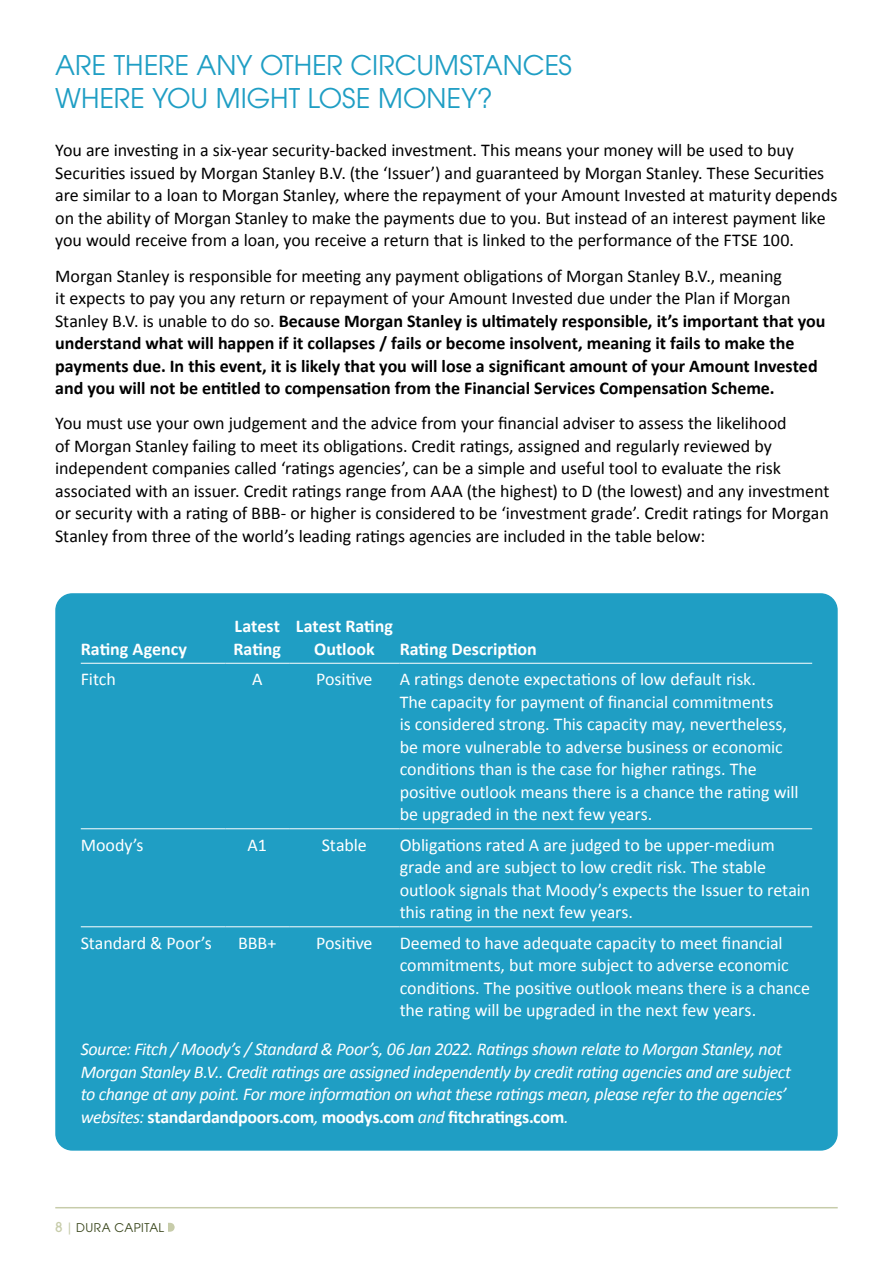
<style>
.page{position:relative;width:893px;height:1263px;background:#fff}
.page>*{position:absolute;margin:0;border:0;box-sizing:border-box;transform-origin:0 0}
.head_1{font:27px/33px "ITC Avant Garde Pro";color:#1f9ec4}
.main_copy{font:18px/22.5px "Calibri";letter-spacing:-.005em;color:#000}
.cover_sub_text{font:18px/22.5px "Calibri";letter-spacing:-.005em;color:#fff}
.main_copy-2{font:700 18px/22.5px "Calibri";color:#000}
.main_copy-3{font:italic 18px/22.5px "Calibri";letter-spacing:-.025em;color:#fff}
.cover_sub_text-2{font:700 18px/22.5px "Calibri";color:#fff}
.t1{font:12px "ITC Avant Garde Pro";letter-spacing:.035em;color:#374419}
.s1{font-weight:400}
.s2{font-weight:700;font-style:normal}
.s3{font-weight:500;font-size:13.5px;color:#c7ccaa}
.s4{font-family:"Calibri";font-size:13.5px;color:#c7ccaa}
</style>
<div class="page">
<svg style="left:168px;top:1223px;width:7px;height:9px"></svg>
<hr style="left:55px;top:1207px;width:783px;height:1px;background:#c7ccaa">
<div style="left:55px;top:593px;width:783px;height:558px;background:#1f9ec4;border-radius:17px"></div>
<hr style="left:81px;top:663px;width:144px;height:1px;background:#fff">
<hr style="left:225px;top:663px;width:64px;height:1px;background:#fff">
<hr style="left:289px;top:663px;width:111px;height:1px;background:#fff">
<hr style="left:400px;top:663px;width:412px;height:1px;background:#fff">
<hr style="left:81px;top:828px;width:144px;height:1px;background:#fff">
<hr style="left:225px;top:828px;width:64px;height:1px;background:#fff">
<hr style="left:289px;top:828px;width:111px;height:1px;background:#fff">
<hr style="left:400px;top:828px;width:412px;height:1px;background:#fff">
<hr style="left:81px;top:926px;width:144px;height:1px;background:#fff">
<hr style="left:225px;top:926px;width:64px;height:1px;background:#fff">
<hr style="left:289px;top:926px;width:111px;height:1px;background:#fff">
<hr style="left:400px;top:926px;width:412px;height:1px;background:#fff">
<p class="head_1" style="left:55px;top:49px;width:518px">ARE THERE ANY OTHER CIRCUMSTANCES<br>WHERE YOU MIGHT LOSE MONEY?</p>
<p class="main_copy" style="left:55px;top:138px;width:784px">You are investing in a six-year security-backed investment. This means your money will be used to buy Securities issued by Morgan Stanley B.V. (the ‘Issuer’) and guaranteed by Morgan Stanley. These Securities are similar to a loan to Morgan Stanley, where the repayment of your Amount Invested at maturity depends on the ability of Morgan Stanley to make the payments due to you. But instead of an interest payment like you would receive from a loan, you receive a return that is linked to the performance of the FTSE 100.</p>
<p class="main_copy-2" style="left:55px;top:263px;width:772px"><span class="s1">Morgan Stanley is responsible for meeting any payment obligations of Morgan Stanley B.V., meaning<br>it expects to pay you any return or repayment of your Amount Invested due under the Plan if Morgan Stanley B.V. is unable to do so.</span> Because Morgan Stanley is ultimately responsible, it’s important that you understand what will happen if it collapses / fails or become insolvent, meaning it fails to make the payments due. In this event, it is likely that you will lose a significant amount of your Amount Invested and you will not be entitled to compensation from the Financial Services Compensation Scheme.</p>
<p class="main_copy" style="left:55px;top:411px;width:776px">You must use your own judgement and the advice from your financial adviser to assess the likelihood<br>of Morgan Stanley failing to meet its obligations. Credit ratings, assigned and regularly reviewed by independent companies called ‘ratings agencies’, can be a simple and useful tool to evaluate the risk associated with an issuer. Credit ratings range from AAA (the highest) to D (the lowest) and any investment or security with a rating of BBB- or higher is considered to be ‘investment grade’. Credit ratings for Morgan Stanley from three of the world’s leading ratings agencies are included in the table below:</p>
<p class="cover_sub_text-2" style="left:81px;top:637px;width:108px">Rating Agency</p>
<p class="cover_sub_text-2" style="left:233px;top:614px;width:49px">Latest<br>Rating</p>
<p class="cover_sub_text-2" style="left:296px;top:614px;width:99px;text-align:center">Latest Rating<br>Outlook</p>
<p class="cover_sub_text-2" style="left:400px;top:637px;width:139px">Rating Description</p>
<p class="cover_sub_text" style="left:81px;top:667px;width:37px">Fitch</p>
<p class="cover_sub_text" style="left:252px;top:667px;width:12px">A</p>
<p class="cover_sub_text" style="left:316px;top:667px;width:58px">Positive</p>
<p class="cover_sub_text" style="left:400px;top:667px;width:400px">A ratings denote expectations of low default risk.<br>The capacity for payment of financial commitments<br>is considered strong. This capacity may, nevertheless, be more vulnerable to adverse business or economic conditions than is the case for higher ratings. The positive outlook means there is a chance the rating will be upgraded in the next few years.</p>
<p class="cover_sub_text" style="left:81px;top:833px;width:64px">Moody’s</p>
<p class="cover_sub_text" style="left:248px;top:833px;width:21px">A1</p>
<p class="cover_sub_text" style="left:322px;top:833px;width:46px">Stable</p>
<p class="cover_sub_text" style="left:400px;top:833px;width:412px">Obligations rated A are judged to be upper-medium grade and are subject to low credit risk. The stable outlook signals that Moody’s expects the Issuer to retain this rating in the next few years.</p>
<p class="cover_sub_text" style="left:81px;top:931px;width:132px">Standard &amp; Poor’s</p>
<p class="cover_sub_text" style="left:238px;top:931px;width:40px">BBB+</p>
<p class="cover_sub_text" style="left:316px;top:931px;width:58px">Positive</p>
<p class="cover_sub_text" style="left:400px;top:931px;width:412px">Deemed to have adequate capacity to meet financial commitments, but more subject to adverse economic conditions. The positive outlook means there is a chance the rating will be upgraded in the next few years.</p>
<p class="main_copy-3" style="left:81px;top:1037px;width:712px">Source: Fitch / Moody’s / Standard &amp; Poor’s, 06 Jan 2022. Ratings shown relate to Morgan Stanley, not Morgan Stanley B.V.. Credit ratings are assigned independently by credit rating agencies and are subject to change at any point. For more information on what these ratings mean, please refer to the agencies’ websites: <span class="s2">standardandpoors.com</span>, <span class="s2">moodys.com</span> and <span class="s2">fitchratings.com</span>.</p>
<p class="t1" style="left:55px;top:1220px;width:110px"><span class="s3">8</span> <span class="s4">|</span> DURA CAPITAL</p>
</div>
